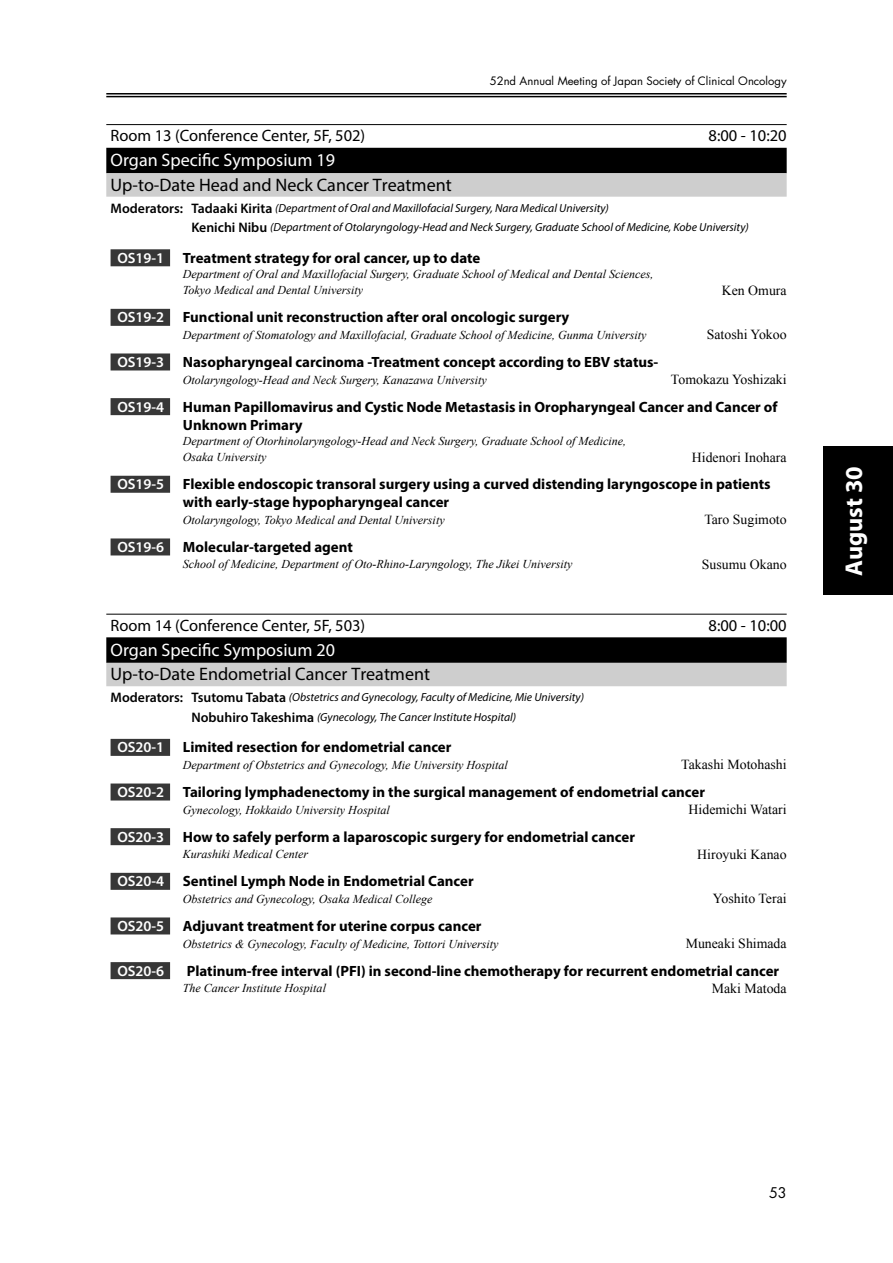
<style>
.page{position:relative;width:893px;height:1263px;background:#fff}
.page>*{position:absolute;margin:0;border:0;box-sizing:border-box;transform-origin:0 0}
.t1{font:700 24.45px "Myriad Pro";color:#fff}
.t2{font:18px "Myriad Pro";color:#000}
.t3{font:18px "Myriad Pro";color:#fff}
.t4{font:16.5px "Myriad Pro";color:#000}
.t5{font:700 14.85px/18px "Myriad Pro";color:#000}
.t6{font:600 14.85px "Myriad Pro";color:#fff}
.t7{font:14.4px "Futura Std";color:#000}
.t8{font:13.8px "Times New Roman";color:#000}
.t9{font:italic 12px/15.8px "Times New Roman";color:#000}
.t10{font:italic 11.7px/19.6px "Myriad Pro";color:#000}
.t11{font:11.25px "Futura Std";color:#000}
.s1{font-weight:600;font-style:normal;font-size:13.8px}
.s2{font-weight:600;color:#fff}
</style>
<div class="page">
<hr style="left:106px;top:93px;width:681px;height:2px;background:#000">
<hr style="left:106px;top:96px;width:681px;height:1px;background:#000">
<div style="left:823px;top:446px;width:70px;height:149px;background:#000"></div>
<hr style="left:106px;top:124px;width:681px;height:1px;background:#000">
<div style="left:106px;top:148px;width:681px;height:25px;background:#000"></div>
<div style="left:106px;top:173px;width:681px;height:24px;background:#cecece"></div>
<div style="left:111px;top:249px;width:59px;height:17px;background:#373737"></div>
<div style="left:111px;top:309px;width:59px;height:17px;background:#373737"></div>
<div style="left:111px;top:353px;width:59px;height:17px;background:#373737"></div>
<div style="left:111px;top:398px;width:59px;height:17px;background:#373737"></div>
<div style="left:111px;top:476px;width:59px;height:17px;background:#373737"></div>
<div style="left:111px;top:538px;width:59px;height:17px;background:#373737"></div>
<hr style="left:106px;top:614px;width:681px;height:1px;background:#000">
<div style="left:106px;top:637px;width:681px;height:26px;background:#000"></div>
<div style="left:106px;top:663px;width:681px;height:23px;background:#cecece"></div>
<div style="left:111px;top:739px;width:59px;height:17px;background:#373737"></div>
<div style="left:111px;top:783px;width:59px;height:17px;background:#373737"></div>
<div style="left:111px;top:828px;width:59px;height:17px;background:#373737"></div>
<div style="left:111px;top:873px;width:59px;height:17px;background:#373737"></div>
<div style="left:111px;top:917px;width:59px;height:17px;background:#373737"></div>
<div style="left:111px;top:962px;width:59px;height:17px;background:#373737"></div>
<p class="t11" style="left:490px;top:74px;width:298px">52nd Annual Meeting of Japan Society of Clinical Oncology</p>
<p class="t4" style="left:111px;top:126px;width:256px">Room 13 (Conference Center, 5F, 502)</p>
<p class="t4" style="left:709px;top:126px;width:80px">8:00 - 10:20</p>
<p class="t3" style="left:111px;top:149px;width:226px">Organ Specific Symposium 19</p>
<p class="t2" style="left:111px;top:173px;width:343px">Up-to-Date Head and Neck Cancer Treatment</p>
<p class="t10" style="left:191px;top:198px;width:559px;text-indent:-81px"><span class="s1">Moderators: Tadaaki Kirita</span> (Department of Oral and Maxillofacial Surgery, Nara Medical University)<br><span class="s1">Kenichi Nibu</span> (Department of Otolaryngology-Head and Neck Surgery, Graduate School of Medicine, Kobe University)</p>
<p class="t6" style="left:117px;top:248px;width:48px">OS19-1</p>
<p class="t5" style="left:183px;top:248px;width:299px">Treatment strategy for oral cancer, up to date</p>
<p class="t9" style="left:183px;top:266px;width:472px">Department of Oral and Maxillofacial Surgery, Graduate School of Medical and Dental Sciences,<br>Tokyo Medical and Dental University</p>
<p class="t8" style="left:722px;top:281px;width:66px">Ken Omura</p>
<p class="t6" style="left:117px;top:308px;width:48px">OS19-2</p>
<p class="t5" style="left:183px;top:308px;width:388px">Functional unit reconstruction after oral oncologic surgery</p>
<p class="t9" style="left:183px;top:327px;width:465px">Department of Stomatology and Maxillofacial, Graduate School of Medicine, Gunma University</p>
<p class="t8" style="left:707px;top:326px;width:81px">Satoshi Yokoo</p>
<p class="t6" style="left:117px;top:353px;width:48px">OS19-3</p>
<p class="t5" style="left:183px;top:352px;width:477px">Nasopharyngeal carcinoma -Treatment concept according to EBV status-</p>
<p class="t9" style="left:183px;top:371px;width:305px">Otolaryngology-Head and Neck Surgery, Kanazawa University</p>
<p class="t8" style="left:671px;top:370px;width:117px">Tomokazu Yoshizaki</p>
<p class="t6" style="left:117px;top:397px;width:48px">OS19-4</p>
<p class="t5" style="left:183px;top:397px;width:596px">Human Papillomavirus and Cystic Node Metastasis in Oropharyngeal Cancer and Cancer of<br>Unknown Primary</p>
<p class="t9" style="left:183px;top:433px;width:445px">Department of Otorhinolaryngology-Head and Neck Surgery, Graduate School of Medicine,<br>Osaka University</p>
<p class="t8" style="left:692px;top:448px;width:96px">Hidenori Inohara</p>
<p class="t6" style="left:117px;top:475px;width:48px">OS19-5</p>
<p class="t5" style="left:183px;top:475px;width:589px">Flexible endoscopic transoral surgery using a curved distending laryngoscope in patients with early-stage hypopharyngeal cancer</p>
<p class="t9" style="left:183px;top:512px;width:263px">Otolaryngology, Tokyo Medical and Dental University</p>
<p class="t8" style="left:704px;top:510px;width:84px">Taro Sugimoto</p>
<p class="t6" style="left:117px;top:537px;width:48px">OS19-6</p>
<p class="t5" style="left:183px;top:537px;width:172px">Molecular-targeted agent</p>
<p class="t9" style="left:183px;top:556px;width:391px">School of Medicine, Department of Oto-Rhino-Laryngology, The Jikei University</p>
<p class="t8" style="left:702px;top:555px;width:86px">Susumu Okano</p>
<p class="t4" style="left:111px;top:615px;width:256px">Room 14 (Conference Center, 5F, 503)</p>
<p class="t4" style="left:709px;top:615px;width:80px">8:00 - 10:00</p>
<p class="t3" style="left:111px;top:638px;width:226px">Organ Specific Symposium 20</p>
<p class="t2" style="left:111px;top:663px;width:321px">Up-to-Date Endometrial Cancer Treatment</p>
<p class="t10" style="left:191px;top:687px;width:394px;text-indent:-81px"><span class="s1">Moderators: Tsutomu Tabata</span> (Obstetrics and Gynecology, Faculty of Medicine, Mie University)<br><span class="s1">Nobuhiro Takeshima</span> (Gynecology, The Cancer Institute Hospital)</p>
<p class="t6" style="left:117px;top:738px;width:48px">OS20-1</p>
<p class="t5" style="left:183px;top:738px;width:270px">Limited resection for endometrial cancer</p>
<p class="t9" style="left:183px;top:757px;width:326px">Department of Obstetrics and Gynecology, Mie University Hospital</p>
<p class="t8" style="left:681px;top:756px;width:107px">Takashi Motohashi</p>
<p class="t6" style="left:117px;top:783px;width:48px">OS20-2</p>
<p class="t5" style="left:183px;top:782px;width:524px">Tailoring lymphadenectomy in the surgical management of endometrial cancer</p>
<p class="t9" style="left:183px;top:801px;width:208px">Gynecology, Hokkaido University Hospital</p>
<p class="t8" style="left:689px;top:800px;width:100px">Hidemichi Watari</p>
<p class="t6" style="left:117px;top:827px;width:48px">OS20-3</p>
<p class="t5" style="left:183px;top:827px;width:454px">How to safely perform a laparoscopic surgery for endometrial cancer</p>
<p class="t9" style="left:183px;top:846px;width:127px">Kurashiki Medical Center</p>
<p class="t8" style="left:697px;top:845px;width:91px">Hiroyuki Kanao</p>
<p class="t6" style="left:117px;top:872px;width:48px">OS20-4</p>
<p class="t5" style="left:183px;top:872px;width:292px">Sentinel Lymph Node in Endometrial Cancer</p>
<p class="t9" style="left:183px;top:891px;width:251px">Obstetrics and Gynecology, Osaka Medical College</p>
<p class="t8" style="left:713px;top:889px;width:75px">Yoshito Terai</p>
<p class="t6" style="left:117px;top:916px;width:48px">OS20-5</p>
<p class="t5" style="left:183px;top:916px;width:300px">Adjuvant treatment for uterine corpus cancer</p>
<p class="t9" style="left:183px;top:935px;width:317px">Obstetrics &amp; Gynecology, Faculty of Medicine, Tottori University</p>
<p class="t8" style="left:686px;top:934px;width:102px">Muneaki Shimada</p>
<p class="t6" style="left:117px;top:961px;width:48px">OS20-6</p>
<p class="t5" style="left:183px;top:961px;width:598px"><span class="s2">|</span>Platinum-free interval (PFI) in second-line chemotherapy for recurrent endometrial cancer</p>
<p class="t9" style="left:183px;top:980px;width:145px">The Cancer Institute Hospital</p>
<p class="t8" style="left:712px;top:979px;width:76px">Maki Matoda</p>
<h1 class="t1" style="left:838px;top:576px;width:111px;rotate:-90deg">August 30</h1>
<p class="t7" style="left:769px;top:1184px;width:19px">53</p>
</div>
